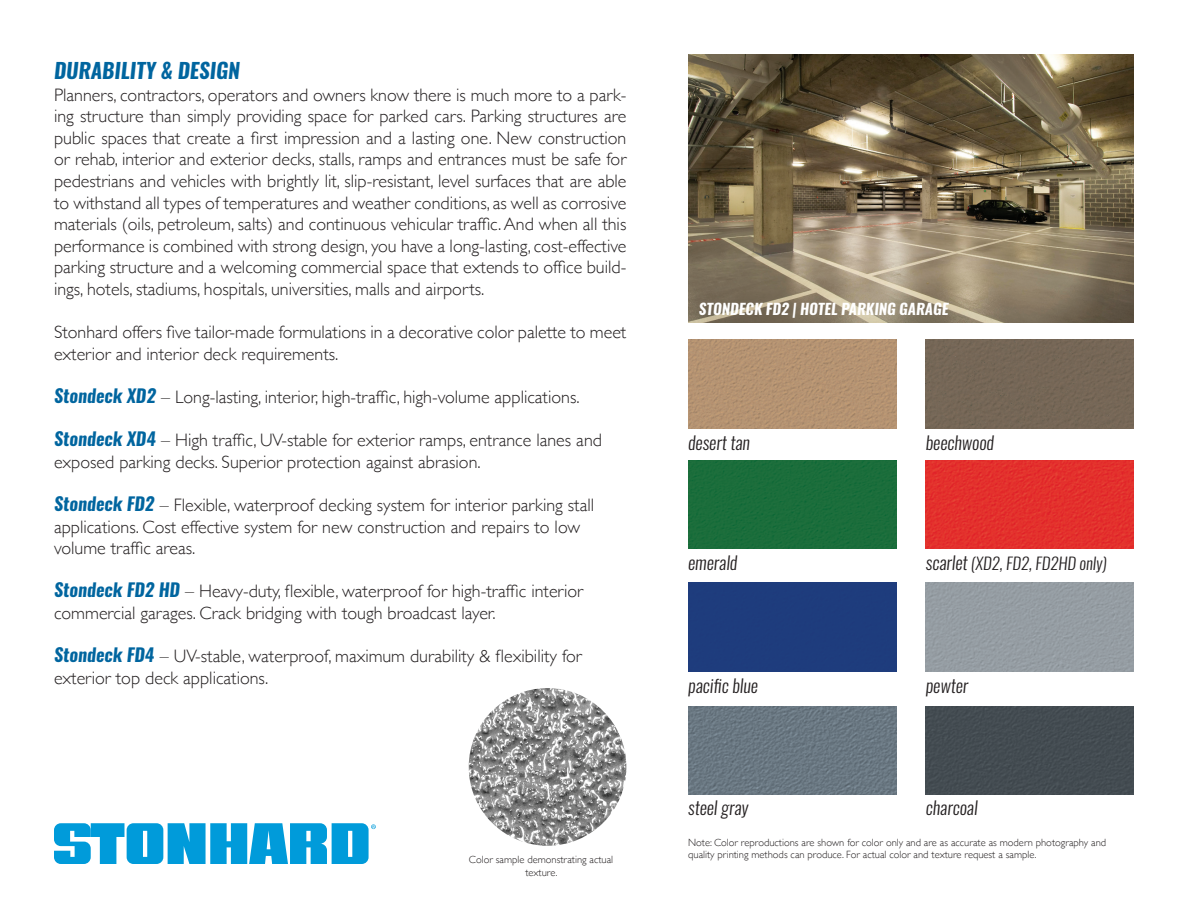
<style>
.page{position:relative;width:1188px;height:918px;background:#fff}
.page>*{position:absolute;margin:0;border:0;box-sizing:border-box;transform-origin:0 0}
.t1{font:italic 700 21px "Oswald";color:#00659f}
.t2{font:300 18px/21.6px "Gill Sans";color:#231f20}
.t3{font:italic 300 18px "Oswald";color:#231f20}
.t4{font:italic 300 16.5px "Oswald";color:#231f20}
.t5{font:italic 700 15px "Oswald";color:#fff}
.t6{font:300 10.5px/12.6px "Gill Sans";color:#231f20}
.s1{font-family:"Oswald";font-weight:700;font-style:italic;color:#00659f}
.s2{font-size:18px}
</style>
<div class="page">
<img style="left:688px;top:54px;width:446px;height:269px">
<svg style="left:54px;top:823px;width:322px;height:41px"></svg>
<div style="left:925px;top:340px;width:209px;height:88px;background:#756757"></div>
<img style="left:688px;top:340px;width:209px;height:88px">
<img style="left:925px;top:460px;width:209px;height:89px">
<div style="left:688px;top:460px;width:208px;height:89px;background:#1b6d3b"></div>
<div style="left:925px;top:583px;width:209px;height:88px;background:#959da3"></div>
<div style="left:688px;top:583px;width:208px;height:88px;background:#1e3c7d"></div>
<div style="left:925px;top:706px;width:209px;height:89px;background:#444c52"></div>
<img style="left:688px;top:706px;width:209px;height:89px">
<img style="left:469px;top:688px;width:157px;height:158px;border-radius:79px">
<p class="t1" style="left:54px;top:56px;width:187px">DURABILITY &amp; DESIGN</p>
<p class="t2" style="left:54px;top:83px;width:574px;text-align:justify">Planners, contractors, operators and owners know there is much more to a park&shy;ing structure than simply providing space for parked cars. Parking structures are public spaces that create a first impression and a lasting one. New construction or rehab, interior and exterior decks, stalls, ramps and entrances must be safe for pedestrians and vehicles with brightly lit, slip-resistant, level surfaces that are able to withstand all types of temperatures and weather conditions, as well as corrosive materials (oils, petroleum, salts) and continuous vehicular traffic. And when all this performance is combined with strong design, you have a long-lasting, cost-effective parking structure and a welcoming commercial space that extends to office build&shy;ings, hotels, stadiums, hospitals, universities, malls and airports.</p>
<p class="t2" style="left:54px;top:321px;width:574px">Stonhard offers five tailor-made formulations in a decorative color palette to meet exterior and interior deck requirements.</p>
<p class="t2" style="left:54px;top:386px;width:527px"><span class="s1">Stondeck XD2</span> – Long-lasting, interior, high-traffic, high-volume applications.</p>
<p class="t2" style="left:54px;top:429px;width:550px"><span class="s1">Stondeck XD4</span> – High traffic, UV-stable for exterior ramps, entrance lanes and exposed parking decks. Superior protection against abrasion.</p>
<p class="t2" style="left:54px;top:494px;width:542px"><span class="s1">Stondeck FD2</span> – Flexible, waterproof decking system for interior parking stall applications. Cost effective system for new construction and repairs to low volume traffic areas.</p>
<p class="t2" style="left:54px;top:580px;width:531px"><span class="s1">Stondeck FD2 HD</span> – Heavy-duty, flexible, waterproof for high-traffic interior commercial garages. Crack bridging with tough broadcast layer.</p>
<p class="t2" style="left:54px;top:645px;width:529px"><span class="s1">Stondeck FD4</span> – UV-stable, waterproof, maximum durability &amp; flexibility for exterior top deck applications.</p>
<p class="t6" style="left:469px;top:853px;width:146px;text-align:center">Color sample demonstrating actual texture.</p>
<p class="t5" style="left:699px;top:299px;width:251px">STONDECK FD2 | HOTEL PARKING GARAGE</p>
<p class="t3" style="left:688px;top:430px;width:63px">desert tan</p>
<p class="t3" style="left:926px;top:430px;width:70px">beechwood</p>
<p class="t3" style="left:688px;top:550px;width:51px">emerald</p>
<p class="t4" style="left:926px;top:552px;width:182px"><span class="s2">scarlet</span> (XD2, FD2, FD2HD only)</p>
<p class="t3" style="left:688px;top:674px;width:71px">pacific blue</p>
<p class="t3" style="left:926px;top:674px;width:44px">pewter</p>
<p class="t3" style="left:688px;top:796px;width:62px">steel gray</p>
<p class="t3" style="left:926px;top:796px;width:53px">charcoal</p>
<p class="t6" style="left:688px;top:836px;width:420px">Note: Color reproductions are shown for color only and are as accurate as modern photography and quality printing methods can produce. For actual color and texture request a sample.</p>
</div>
